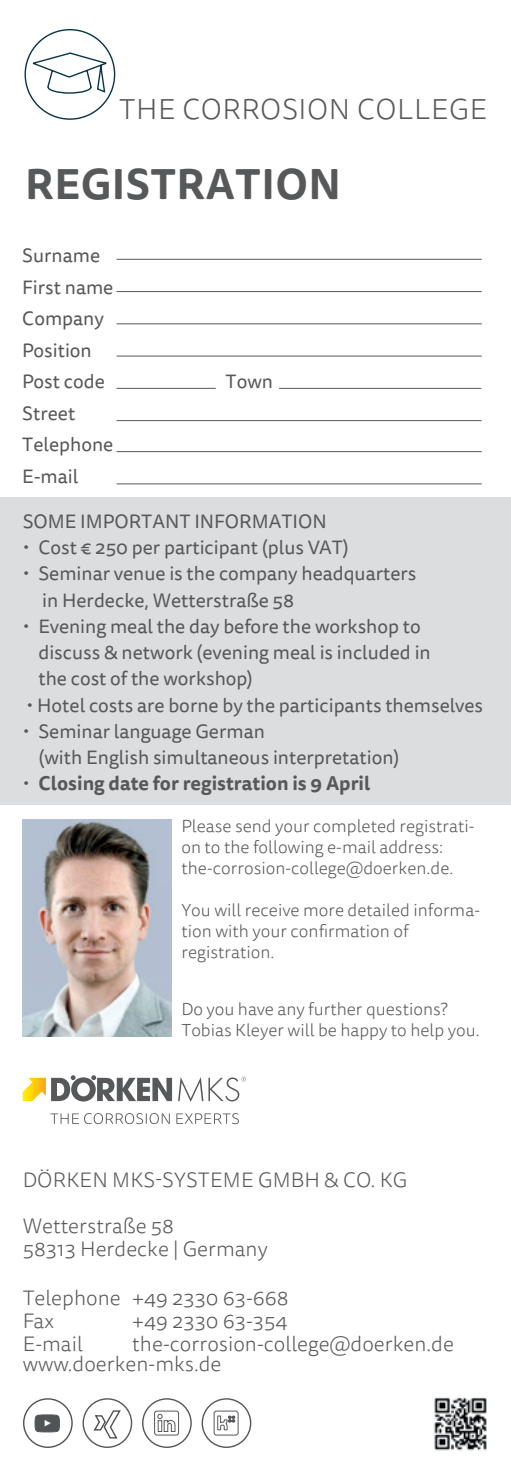
<style>
.page{position:relative;width:511px;height:1474px;background:#fff}
.page>*{position:absolute;margin:0;border:0;box-sizing:border-box;transform-origin:0 0}
.t1{font:700 42px "Tisa Sans OT";letter-spacing:.01em;color:#57585a}
.t2{font:300 28.88px "Tisa Sans OT";letter-spacing:.02em;color:#57585a}
.t3{font:300 21px/45.5px "Tisa Sans OT";color:#57585a}
.t4{font:19.25px/26.2px "Tisa Sans OT";color:#57585a}
.t5{font:700 19.25px "Tisa Sans OT";color:#57585a}
.t6{font:300 17.5px/21px "Tisa Sans OT";color:#57585a}
</style>
<div class="page">
<div style="left:0;top:497px;width:511px;height:308px;background:#dcdddf"></div>
<svg style="left:25px;top:29px;width:90px;height:91px"></svg>
<img style="left:434px;top:1397px;width:53px;height:54px">
<svg style="left:23px;top:1075px;width:149px;height:26px"></svg>
<svg style="left:178px;top:1076px;width:68px;height:25px"></svg>
<svg style="left:50px;top:1113px;width:120px;height:11px"></svg>
<svg style="left:176px;top:1113px;width:63px;height:11px"></svg>
<div style="left:23px;top:1398px;width:50px;height:49px;border:1px solid #515356;border-radius:50%"></div>
<svg style="left:35px;top:1414px;width:25px;height:17px"></svg>
<div style="left:83px;top:1398px;width:49px;height:49px;border:1px solid #57585a;border-radius:50%"></div>
<svg style="left:93px;top:1410px;width:28px;height:29px"></svg>
<div style="left:142px;top:1398px;width:50px;height:49px;border:1px solid #57585a;border-radius:50%"></div>
<svg style="left:154px;top:1410px;width:25px;height:25px"></svg>
<div style="left:202px;top:1398px;width:49px;height:49px;border:1px solid #57585a;border-radius:50%"></div>
<svg style="left:213px;top:1410px;width:26px;height:25px"></svg>
<img style="left:23px;top:819px;width:149px;height:217px">
<hr style="left:117px;top:259px;width:365px;height:1px;background:#57585a">
<hr style="left:117px;top:291px;width:365px;height:1px;background:#57585a">
<hr style="left:117px;top:323px;width:365px;height:1px;background:#57585a">
<hr style="left:117px;top:355px;width:365px;height:1px;background:#57585a">
<hr style="left:117px;top:388px;width:99px;height:1px;background:#57585a">
<hr style="left:279px;top:388px;width:202px;height:1px;background:#57585a">
<hr style="left:117px;top:420px;width:365px;height:1px;background:#57585a">
<hr style="left:117px;top:451px;width:365px;height:1px;background:#57585a">
<hr style="left:117px;top:483px;width:365px;height:1px;background:#57585a">
<h2 class="t2" style="left:119px;top:92px;width:369px">THE CORROSION COLLEGE</h2>
<h1 class="t1" style="left:25px;top:158px;width:318px">REGISTRATION</h1>
<p class="t4" style="left:22px;top:241px;width:93px;line-height:31.5px">Surname<br>First name<br>Company<br>Position<br>Post code</p>
<p class="t4" style="left:22px;top:398px;width:93px;line-height:31.5px">Street<br>Telephone<br>E-mail</p>
<p class="t4" style="left:226px;top:369px;width:49px">Town</p>
<p class="t4" style="left:37px;top:509px;width:447px;text-indent:-14px">SOME IMPORTANT INFORMATION<br>Cost € 250 per participant (plus VAT)<br>Seminar venue is the company headquarters<br>in Herdecke, Wetterstraße 58<br>Evening meal the day before the workshop to discuss &amp; network (evening meal is included in<br>the cost of the workshop)<br>Hotel costs are borne by the participants themselves Seminar language German<br>(with English simultaneous interpretation)</p>
<p class="t5" style="left:38px;top:771px;width:333px">Closing date for registration is 9 April</p>
<p class="t6" style="left:181px;top:816px;width:295px">Please send your completed registrati&shy;on to the following e-mail address: the-corrosion-college@doerken.de.</p>
<p class="t6" style="left:181px;top:900px;width:300px">You will receive more detailed informa&shy;tion with your confirmation of registration.</p>
<p class="t6" style="left:181px;top:999px;width:300px">Do you have any further questions?<br>Tobias Kleyer will be happy to help you.</p>
<p class="t3" style="left:23px;top:1158px;width:386px">DÖRKEN MKS-SYSTEME GMBH &amp; CO. KG<br>Wetterstraße 58</p>
<p class="t3" style="left:23px;top:1226px;width:246px">58313 Herdecke | Germany</p>
<p class="t3" style="left:23px;top:1287px;width:267px;line-height:23.3px">Telephone +49 2330 63-668<br>Fax</p>
<p class="t3" style="left:132px;top:1299px;width:157px">+49 2330 63-354</p>
<p class="t3" style="left:23px;top:1335px;width:433px;line-height:19.8px;text-indent:110px">the-corrosion-college@doerken.de www.doerken-mks.de</p>
<p class="t3" style="left:23px;top:1322px;width:62px">E-mail</p>
</div>
